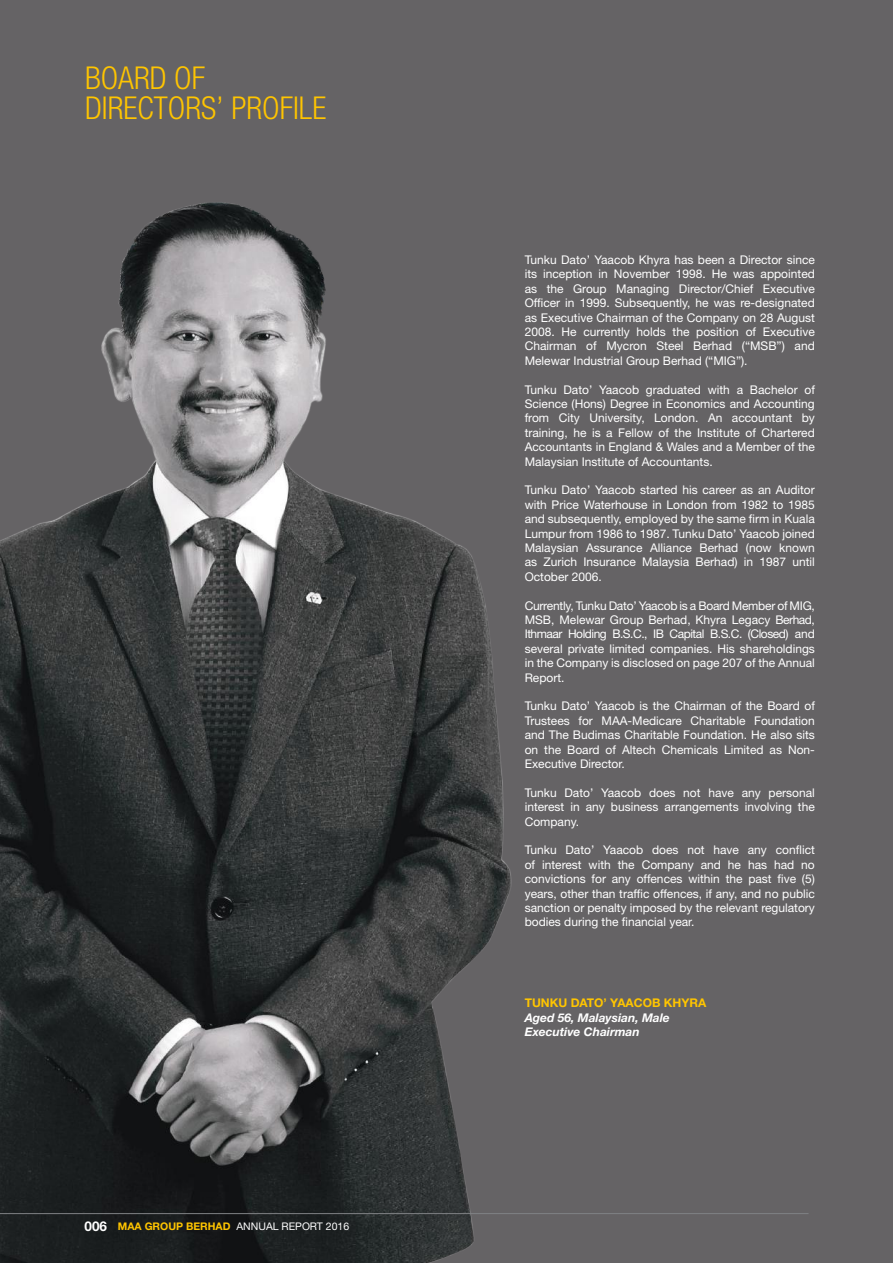
<style>
.page{position:relative;width:893px;height:1263px;background:#fff}
.page>*{position:absolute;margin:0;border:0;box-sizing:border-box;transform-origin:0 0}
.t1{font:300 condensed 31.5px/30px "Helvetica Neue LT Std";color:#ffc500}
.t2{font:12px/14.4px "Helvetica Neue LT Std";color:#fff;text-align:justify}
.t3{font:italic 700 12px/14.4px "Helvetica Neue LT Std";color:#fff}
.t4{font:700 12px "Helvetica Neue LT Std";color:#ffc500}
.t5{font:10.5px "Helvetica Neue LT Std";color:#fff}
.s1{font-weight:700;font-size:13.5px}
.s2{font-weight:700;color:#ffc500}
</style>
<div class="page">
<img style="left:0;top:0;width:893px;height:1263px">
<hr style="left:0;top:1213px;width:808px;height:1px;background:#808285">
<h1 class="t1" style="left:85px;top:63px;width:243px">BOARD OF<br>DIRECTORS’ PROFILE</h1>
<p class="t5" style="left:85px;top:1220px;width:266px"><span class="s1">006</span> <span class="s2">MAA GROUP BERHAD</span> ANNUAL REPORT 2016</p>
<p class="t2" style="left:525px;top:252px;width:292px">Tunku Dato’ Yaacob Khyra has been a Director since its inception in November 1998. He was appointed as the Group Managing Director/Chief Executive Officer in 1999. Subsequently, he was re-designated as Executive Chairman of the Company on 28 August 2008. He currently holds the position of Executive Chairman of Mycron Steel Berhad (“MSB”) and Melewar Industrial Group Berhad (“MIG”).</p>
<p class="t2" style="left:525px;top:382px;width:292px">Tunku Dato’ Yaacob graduated with a Bachelor of Science (Hons) Degree in Economics and Accounting from City University, London. An accountant by training, he is a Fellow of the Institute of Chartered Accountants in England &amp; Wales and a Member of the Malaysian Institute of Accountants.</p>
<p class="t2" style="left:525px;top:483px;width:292px">Tunku Dato’ Yaacob started his career as an Auditor with Price Waterhouse in London from 1982 to 1985 and subsequently, employed by the same firm in Kuala Lumpur from 1986 to 1987. Tunku Dato’ Yaacob joined Malaysian Assurance Alliance Berhad (now known as Zurich Insurance Malaysia Berhad) in 1987 until October 2006.</p>
<p class="t2" style="left:525px;top:598px;width:292px">Currently, Tunku Dato’ Yaacob is a Board Member of MIG, MSB, Melewar Group Berhad, Khyra Legacy Berhad, Ithmaar Holding B.S.C., IB Capital B.S.C. (Closed) and several private limited companies. His shareholdings in the Company is disclosed on page 207 of the Annual Report.</p>
<p class="t2" style="left:525px;top:699px;width:292px">Tunku Dato’ Yaacob is the Chairman of the Board of Trustees for MAA-Medicare Charitable Foundation and The Budimas Charitable Foundation. He also sits on the Board of Altech Chemicals Limited as Non-Executive Director.</p>
<p class="t2" style="left:525px;top:785px;width:292px">Tunku Dato’ Yaacob does not have any personal interest in any business arrangements involving the Company.</p>
<p class="t2" style="left:525px;top:843px;width:292px">Tunku Dato’ Yaacob does not have any conflict of interest with the Company and he has had no convictions for any offences within the past five (5) years, other than traffic offences, if any, and no public sanction or penalty imposed by the relevant regulatory bodies during the financial year.</p>
<p class="t4" style="left:525px;top:995px;width:183px">TUNKU DATO’ YAACOB KHYRA</p>
<p class="t3" style="left:525px;top:1010px;width:147px">Aged 56, Malaysian, Male<br>Executive Chairman</p>
</div>
